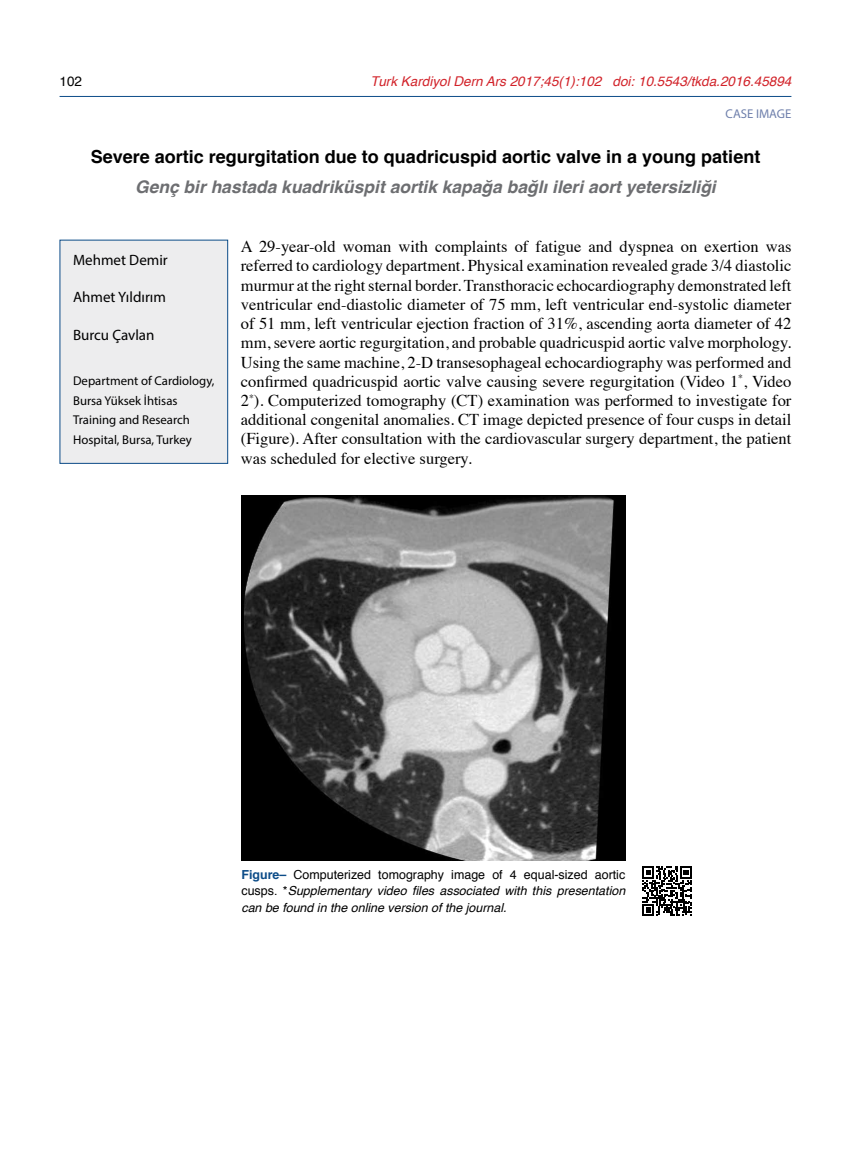
<style>
.page{position:relative;width:851px;height:1170px;background:#fff}
.page>*{position:absolute;margin:0;border:0;box-sizing:border-box;transform-origin:0 0}
.t1{font:700 18px "Helvetica";color:#000}
.t2{font:italic 700 17.4px "Helvetica";color:#6d6e71}
.t3{font:16.5px/19.2px "Times";color:#000;text-align:justify}
.t4{font:15px "Myriad Pro";color:#000}
.t5{font:italic 13.5px "Helvetica";color:#d2232a}
.t6{font:13.5px "Helvetica";color:#000}
.t7{font:12.75px/19.5px "Myriad Pro";color:#000}
.t8{font:12.75px "Myriad Pro";color:#6f80ac}
.t9{font:italic 12.45px/16.5px "Helvetica";color:#000;text-align:justify}
.s1{font-weight:700;font-style:normal;color:#0c4c88}
.s2{font-style:normal}
</style>
<div class="page">
<div style="left:60px;top:240px;width:168px;height:223px;background:#ededee"></div>
<hr style="left:60px;top:96px;width:731px;height:1px;background:#0c4c88">
<svg style="left:642px;top:866px;width:49px;height:50px"></svg>
<img style="left:241px;top:495px;width:384px;height:365px">
<p class="t6" style="left:60px;top:71px;width:24px">102</p>
<p class="t5" style="left:370px;top:71px;width:422px">Turk Kardiyol Dern Ars 2017;45(1):102 doi: 10.5543/tkda.2016.45894</p>
<p class="t8" style="left:725px;top:105px;width:67px">CASE IMAGE</p>
<p class="t1" style="left:91px;top:142px;width:671px">Severe aortic regurgitation due to quadricuspid aortic valve in a young patient</p>
<p class="t2" style="left:135px;top:172px;width:582px">Genç bir hastada kuadriküspit aortik kapağa bağlı ileri aort yetersizliği</p>
<p class="t4" style="left:73px;top:250px;width:96px">Mehmet Demir</p>
<p class="t4" style="left:73px;top:288px;width:94px">Ahmet Yıldırım</p>
<p class="t4" style="left:73px;top:326px;width:83px">Burcu Çavlan</p>
<p class="t7" style="left:73px;top:371px;width:143px">Department of Cardiology,<br>Bursa Yüksek İhtisas<br>Training and Research<br>Hospital, Bursa, Turkey</p>
<p class="t3" style="left:241px;top:235px;width:552px">A 29-year-old woman with complaints of fatigue and dyspnea on exertion was referred to cardiology department. Physical examination revealed grade 3/4 diastolic murmur at the right sternal border. Transthoracic echocardiography demonstrated left ventricular end-diastolic diameter of 75 mm, left ventricular end-systolic diameter of 51 mm, left ventricular ejection fraction of 31%, ascending aorta diameter of 42 mm, severe aortic regurgitation, and probable quadricuspid aortic valve morphology.<br>Using the same machine, 2-D transesophageal echocardiography was performed and confirmed quadricuspid aortic valve causing severe regurgitation (Video 1<sup>*</sup>, Video 2<sup>*</sup>). Computerized tomography (CT) examination was performed to investigate for additional congenital anomalies. CT image depicted presence of four cusps in detail (Figure). After consultation with the cardiovascular surgery department, the patient was scheduled for elective surgery.</p>
<p class="t9" style="left:241px;top:866px;width:385px"><span class="s1">Figure–</span> <span class="s2">Computerized tomography image of 4 equal-sized aortic cusps. *</span>Supplementary video files associated with this presentation can be found in the online version of the journal.</p>
</div>
